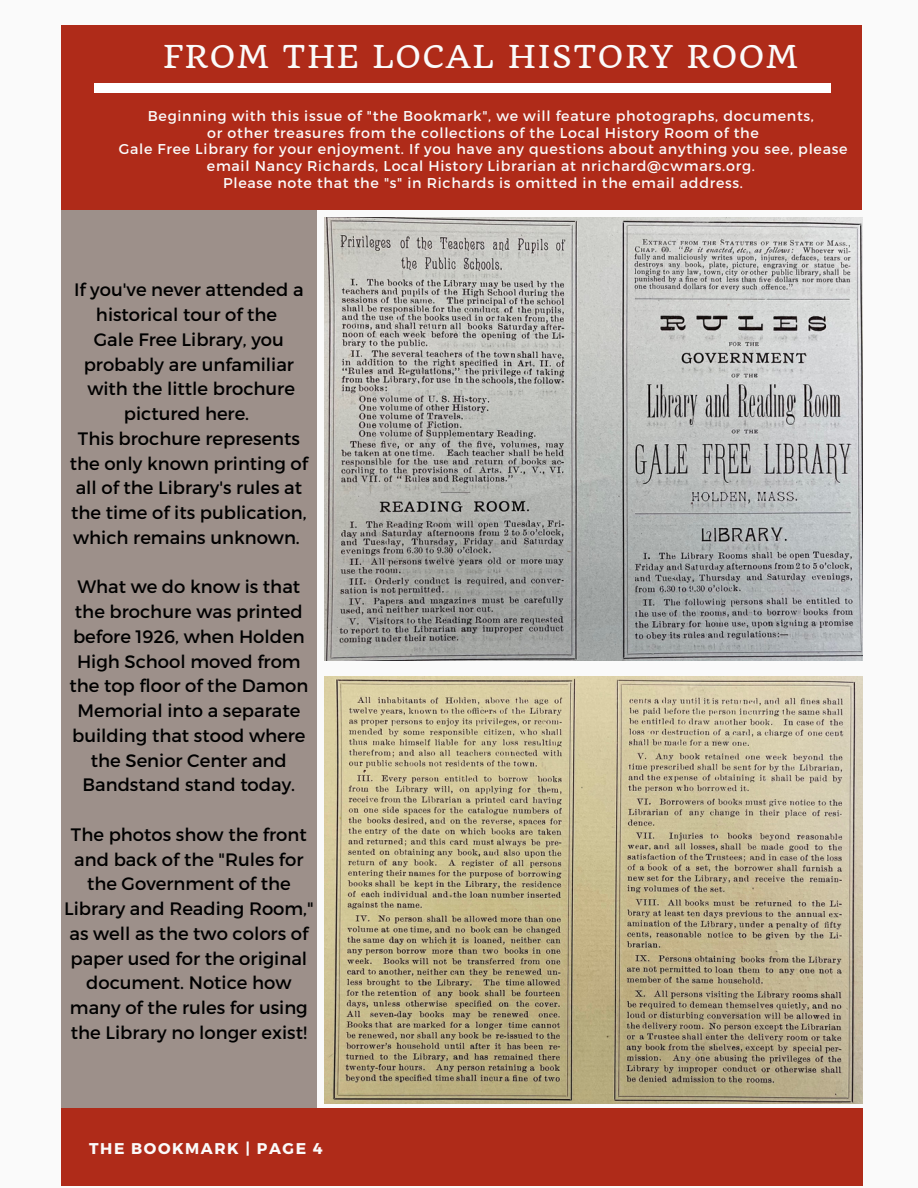
<style>
.page{position:relative;width:918px;height:1188px;background:#fafafa}
.page>*{position:absolute;margin:0;border:0;box-sizing:border-box;transform-origin:0 0}
.t1{font:30.75px "Quando";letter-spacing:.05em;color:#fafafa}
.t2{font:18px/24.8px "Montserrat";color:#000;text-align:center}
.t3{font:700 15.6px "Montserrat";letter-spacing:.1em;color:#fafafa}
.t4{font:14.25px/16.8px "Montserrat";letter-spacing:.05em;color:#fafafa;text-align:center}
</style>
<div class="page">
<div style="left:61px;top:209px;width:256px;height:904px;background:#9d908a"></div>
<div style="left:61px;top:25px;width:801px;height:185px;background:#af2b19"></div>
<img style="left:325px;top:217px;width:537px;height:443px">
<img style="left:325px;top:677px;width:537px;height:426px">
<div style="left:94px;top:83px;width:737px;height:9px;background:#fff"></div>
<div style="left:61px;top:1109px;width:801px;height:76px;background:#af2b19"></div>
<p class="t1" style="left:163px;top:37px;width:636px">FROM THE LOCAL HISTORY ROOM</p>
<p class="t4" style="left:148px;top:107px;width:668px">Beginning with this issue of "the Bookmark", we will feature photographs, documents,</p>
<p class="t4" style="left:207px;top:123px;width:553px">or other treasures from the collections of the Local History Room of the</p>
<p class="t4" style="left:119px;top:140px;width:730px">Gale Free Library for your enjoyment. If you have any questions about anything you see, please email Nancy Richards, Local History Librarian at nrichard@cwmars.org.</p>
<p class="t4" style="left:223px;top:174px;width:521px">Please note that the "s" in Richards is omitted in the email address.</p>
<p class="t2" style="left:74px;top:277px;width:231px">If you've never attended a historical tour of the</p>
<p class="t2" style="left:84px;top:326px;width:212px">Gale Free Library, you probably are unfamiliar</p>
<p class="t2" style="left:87px;top:376px;width:209px">with the little brochure pictured here.</p>
<p class="t2" style="left:70px;top:425px;width:240px">This brochure represents the only known printing of all of the Library's rules at the time of its publication, which remains unknown.</p>
<p class="t2" style="left:69px;top:574px;width:240px">What we do know is that the brochure was printed before 1926, when Holden<br>High School moved from the top floor of the Damon<br>Memorial into a separate building that stood where the Senior Center and<br>Bandstand stand today.</p>
<p class="t2" style="left:64px;top:821px;width:251px">The photos show the front and back of the "Rules for the Government of the<br>Library and Reading Room," as well as the two colors of paper used for the original document. Notice how many of the rules for using the Library no longer exist!</p>
<p class="t3" style="left:89px;top:1138px;width:235px">THE BOOKMARK | PAGE 4</p>
</div>
